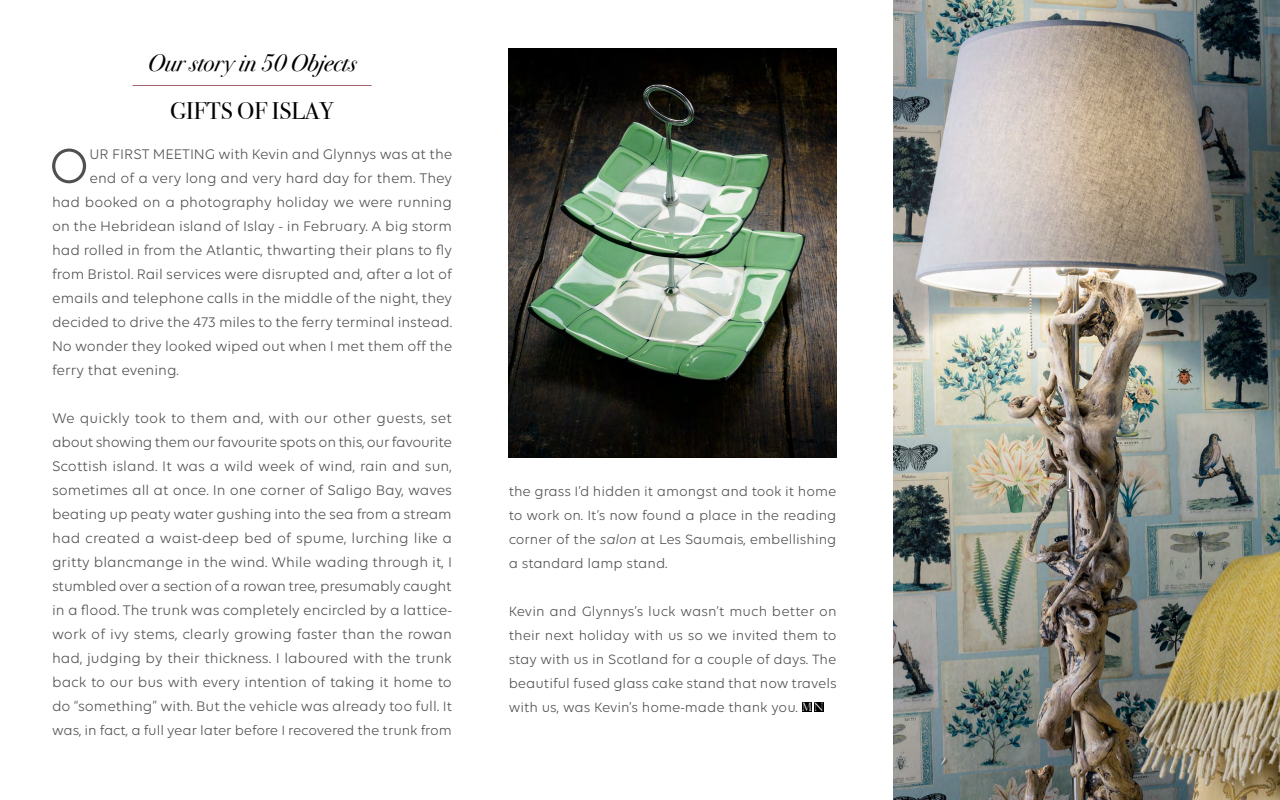
<style>
.page{position:relative;width:1280px;height:800px;background:#fff}
.page>*{position:absolute;margin:0;border:0;box-sizing:border-box;transform-origin:0 0}
.t1{font:52.45px "Volte";color:#505050}
.t2{font:italic 24px "Bodoni Svty Two ITCTT";color:#000}
.t3{font:24px "Bodoni Svty Two ITCTT";color:#000}
.t4{font:15px/24px "Volte";color:#505050;text-align:justify}
.t5{font:14.5px/24px "Volte";color:#505050;text-align:justify}
.t6{font:300 11.5px "Perpetua Titling";color:#fff}
.s1{font-size:14.5px}
.s2{font-style:italic}
</style>
<div class="page">
<hr style="left:133px;top:85px;width:239px;height:1px;background:#a2636a">
<div style="left:802px;top:702px;width:10px;height:10px;background:#000"></div>
<div style="left:814px;top:702px;width:10px;height:10px;background:#000"></div>
<img style="left:893px;top:0;width:387px;height:800px">
<img style="left:509px;top:48px;width:327px;height:410px">
<h2 class="t2" style="left:148px;top:42px;width:210px">Our story in 50 Objects</h2>
<h2 class="t3" style="left:170px;top:91px;width:151px">GIFTS OF ISLAY</h2>
<h1 class="t1" style="left:49px;top:136px;width:42px">O</h1>
<p class="t4" style="left:90px;top:142px;width:364px">ur fi rst m eetin g with Kevin and Glynnys was at the</p>
<p class="t4" style="left:90px;top:166px;width:364px">end of a very long and very hard day for them. They</p>
<p class="t4" style="left:52px;top:190px;width:401px">had booked on a photography holiday we were running</p>
<p class="t4" style="left:52px;top:214px;width:401px">on the Hebridean island of Islay - in February. A big storm</p>
<p class="t4" style="left:52px;top:238px;width:401px">had rolled in from the Atlantic, thwarting their plans to fly</p>
<p class="t4" style="left:52px;top:262px;width:402px">from Bristol. Rail services were disrupted and, after a lot of</p>
<p class="t4" style="left:52px;top:286px;width:401px">emails and telephone calls in the middle of the night, they</p>
<p class="t4" style="left:52px;top:310px;width:402px">decided to drive the 473 miles to the ferry terminal instead.</p>
<p class="t4" style="left:52px;top:334px;width:402px">No wonder they looked wiped out when I met them off the</p>
<p class="t4" style="left:52px;top:358px;width:128px">ferry that evening.</p>
<p class="t4" style="left:52px;top:406px;width:402px">We quickly took to them and, with our other guests, set about showing them our favourite spots on this, our favourite Scottish island. It was a wild week of wind, rain and sun, sometimes all at once. In one corner of Saligo Bay, waves beating up peaty water gushing into the sea from a stream had created a waist-deep bed of spume, lurching like a gritty blancmange in the wind. While wading through it, I stumbled over a section of a rowan tree, presumably caught in a flood. The trunk was completely encircled by a lattice&shy;work of ivy stems, clearly growing faster than the rowan had, judging by their thickness. I laboured with the trunk back to our bus with every intention of taking it home to do “something” with. But the vehicle was already too full. <span class="s1">It</span></p>
<p class="t5" style="left:52px;top:718px;width:401px">was, in fact, a full year later before I recovered the trunk from</p>
<p class="t5" style="left:509px;top:479px;width:329px">the grass I’d hidden it amongst and took it home to work on. It’s now found a place in the reading corner of the <span class="s2">salon</span> at Les Saumais, embellishing a standard lamp stand.</p>
<p class="t5" style="left:509px;top:599px;width:330px">Kevin and Glynnys’s luck wasn’t much better on their next holiday with us so we invited them to stay with us in Scotland for a couple of days. The beautiful fused glass cake stand that now travels with us, was Kevin’s home-made thank you.</p>
<p class="t6" style="left:802px;top:700px;width:23px">MN</p>
</div>
